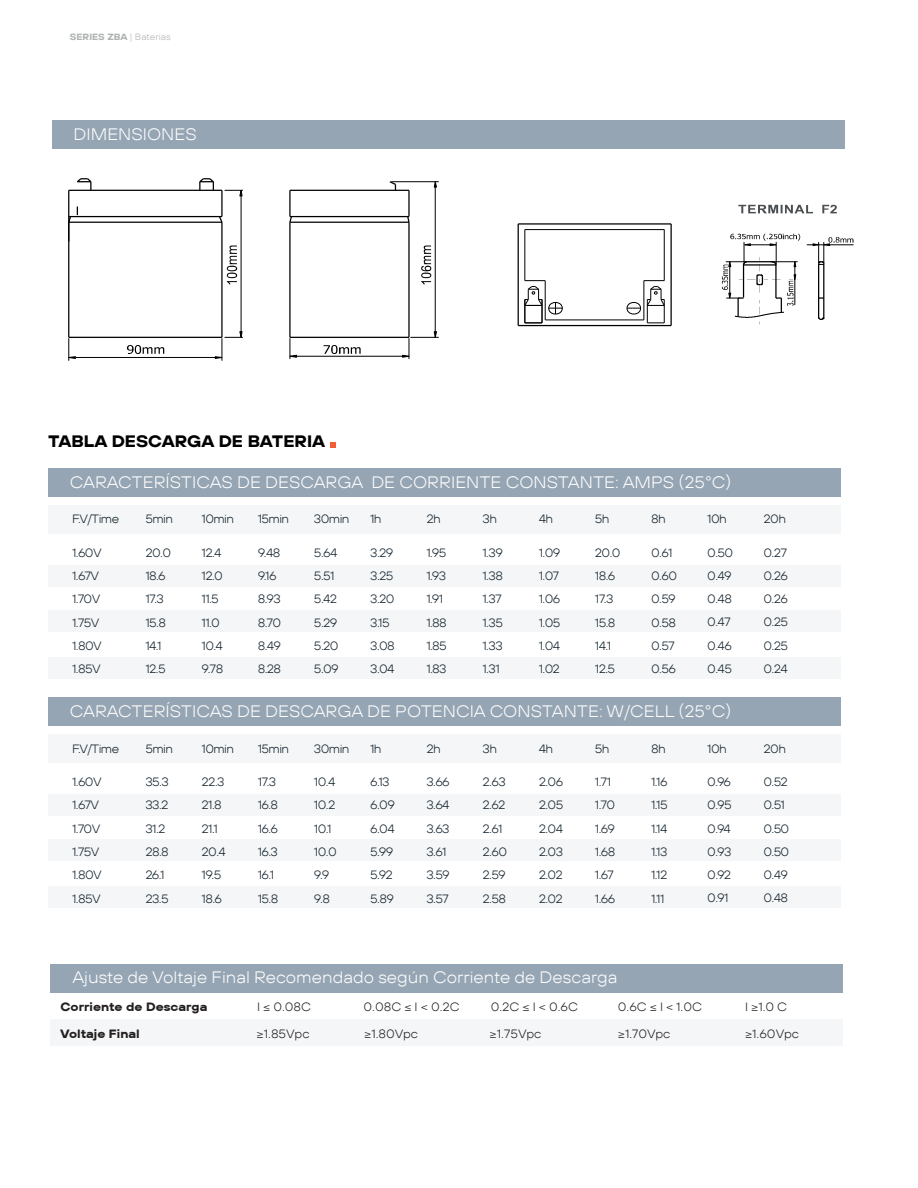
<style>
.page{position:relative;width:918px;height:1188px;background:#fff}
.page>*{position:absolute;margin:0;border:0;box-sizing:border-box;transform-origin:0 0}
.t1{font:300 16.5px "TT Hoves Pro Trl Exp";color:#fff}
.t2{font:700 16.5px "TT Hoves Pro Trl Exp";color:#000001}
.t3{font:300 12px/23.2px "TT Hoves Pro Trl Exp";letter-spacing:-.05em;color:#13222d}
.t4{font:300 12px "TT Hoves Pro Trl Exp";color:#231f20}
.t5{font:700 12px "TT Hoves Pro Trl Exp";color:#231f20}
.t6{font:300 12px/23.2px "TT Hoves Pro Trl Exp";letter-spacing:-.07em;color:#13222d}
.t7{font:9px "TT Hoves Pro Trial Variable";color:#b0b3b3}
.s1{font-family:"TT Hoves Pro Trl Exp";font-weight:300}
</style>
<div class="page">
<div style="left:48px;top:468px;width:792px;height:29px;background:#96a5b4"></div>
<div style="left:48px;top:697px;width:792px;height:29px;background:#96a5b4"></div>
<div style="left:48px;top:505px;width:792px;height:29px;background:#f4f6f7"></div>
<div style="left:48px;top:565px;width:792px;height:22px;background:#f4f6f7"></div>
<div style="left:48px;top:610px;width:792px;height:22px;background:#f4f6f7"></div>
<div style="left:48px;top:657px;width:792px;height:21px;background:#f4f6f7"></div>
<hr style="left:545px;top:320px;width:99px;height:1px;background:#000001">
<hr style="left:664px;top:230px;width:1px;height:51px;background:#000001">
<hr style="left:525px;top:230px;width:1px;height:51px;background:#000001">
<hr style="left:525px;top:229px;width:139px;height:1px;background:#000001">
<hr style="left:518px;top:325px;width:153px;height:1px;background:#000001">
<hr style="left:518px;top:223px;width:153px;height:2px;background:#000001">
<hr style="left:290px;top:337px;width:119px;height:1px;background:#000001">
<hr style="left:289px;top:222px;width:2px;height:115px;background:#000001">
<hr style="left:408px;top:222px;width:2px;height:115px;background:#000001">
<svg style="left:406px;top:215px;width:4px;height:9px"></svg>
<svg style="left:289px;top:215px;width:4px;height:9px"></svg>
<hr style="left:290px;top:216px;width:119px;height:1px;background:#000001">
<hr style="left:290px;top:222px;width:119px;height:1px;background:#000001">
<hr style="left:290px;top:190px;width:119px;height:1px;background:#000001">
<svg style="left:388px;top:181px;width:9px;height:9px"></svg>
<hr style="left:408px;top:190px;width:2px;height:27px;background:#000001">
<hr style="left:289px;top:190px;width:2px;height:27px;background:#000001">
<hr style="left:221px;top:190px;width:2px;height:27px;background:#000001">
<hr style="left:68px;top:190px;width:1px;height:51px;background:#000001">
<hr style="left:69px;top:190px;width:153px;height:1px;background:#000001">
<hr style="left:670px;top:224px;width:2px;height:102px;background:#000001">
<hr style="left:518px;top:224px;width:1px;height:102px;background:#000001">
<hr style="left:297px;top:356px;width:106px;height:1px;background:#000001">
<svg style="left:289px;top:339px;width:8px;height:20px"></svg>
<svg style="left:434px;top:182px;width:3px;height:6px"></svg>
<hr style="left:392px;top:181px;width:46px;height:1px;background:#000001">
<svg style="left:402px;top:331px;width:36px;height:28px"></svg>
<hr style="left:435px;top:187px;width:1px;height:145px;background:#000001">
<svg style="left:76px;top:178px;width:17px;height:12px"></svg>
<svg style="left:198px;top:178px;width:17px;height:12px"></svg>
<svg style="left:625px;top:280px;width:40px;height:44px"></svg>
<svg style="left:524px;top:280px;width:41px;height:44px"></svg>
<hr style="left:241px;top:196px;width:1px;height:136px;background:#000001">
<svg style="left:225px;top:189px;width:18px;height:8px"></svg>
<svg style="left:324px;top:345px;width:37px;height:9px"></svg>
<svg style="left:68px;top:207px;width:175px;height:153px"></svg>
<svg style="left:421px;top:246px;width:10px;height:38px"></svg>
<svg style="left:738px;top:205px;width:99px;height:8px"></svg>
<hr style="left:818px;top:263px;width:1px;height:55px;background:#020003">
<svg style="left:818px;top:316px;width:7px;height:5px"></svg>
<hr style="left:823px;top:263px;width:1px;height:56px;background:#020003">
<svg style="left:807px;top:237px;width:47px;height:28px"></svg>
<svg style="left:722px;top:234px;width:78px;height:90px"></svg>
<hr style="left:744px;top:264px;width:32px;height:2px;background:#020003">
<div style="left:48px;top:735px;width:792px;height:28px;background:#f4f6f7"></div>
<div style="left:48px;top:795px;width:792px;height:21px;background:#f4f6f7"></div>
<div style="left:48px;top:840px;width:792px;height:21px;background:#f4f6f7"></div>
<div style="left:48px;top:886px;width:792px;height:22px;background:#f4f6f7"></div>
<div style="left:51px;top:1019px;width:792px;height:27px;background:#f4f6f7"></div>
<div style="left:51px;top:965px;width:792px;height:28px;background:#96a5b4"></div>
<svg style="left:331px;top:442px;width:5px;height:5px"></svg>
<div style="left:53px;top:120px;width:792px;height:29px;background:#96a5b4"></div>
<p class="t7" style="left:70px;top:31px;width:103px">SERIES ZBA <span class="s1">| Baterias</span></p>
<h1 class="t1" style="left:74px;top:124px;width:125px">DIMENSIONES</h1>
<h1 class="t2" style="left:48px;top:430px;width:279px">TABLA DESCARGA DE BATERIA</h1>
<h1 class="t1" style="left:70px;top:472px;width:663px">CARACTERÍSTICAS DE DESCARGA DE CORRIENTE CONSTANTE: AMPS (25°C)</h1>
<p class="t3" style="left:72px;top:507px;width:49px">F.V/Time</p>
<p class="t3" style="left:72px;top:541px;width:31px">1.60V<br>1.67V<br>1.70V<br>1.75V<br>1.80V<br>1.85V</p>
<p class="t3" style="left:145px;top:507px;width:29px">5min</p>
<p class="t3" style="left:145px;top:541px;width:27px">20.0<br>18.6<br>17.3<br>15.8<br>14.1<br>12.5</p>
<p class="t3" style="left:202px;top:507px;width:34px">10min</p>
<p class="t3" style="left:202px;top:541px;width:23px">12.4<br>12.0<br>11.5<br>11.0<br>10.4<br>9.78</p>
<p class="t3" style="left:258px;top:507px;width:33px">15min</p>
<p class="t3" style="left:258px;top:541px;width:25px">9.48<br>9.16<br>8.93<br>8.70<br>8.49<br>8.28</p>
<p class="t3" style="left:314px;top:507px;width:37px">30min</p>
<p class="t3" style="left:314px;top:541px;width:26px">5.64<br>5.51<br>5.42<br>5.29<br>5.20<br>5.09</p>
<p class="t3" style="left:370px;top:507px;width:13px">1h</p>
<p class="t3" style="left:370px;top:541px;width:26px">3.29<br>3.25<br>3.20<br>3.15<br>3.08<br>3.04</p>
<p class="t3" style="left:426px;top:507px;width:16px">2h</p>
<p class="t3" style="left:426px;top:541px;width:22px">1.95<br>1.93<br>1.91<br>1.88<br>1.85<br>1.83</p>
<p class="t3" style="left:483px;top:507px;width:16px">3h</p>
<p class="t3" style="left:483px;top:541px;width:22px;text-align:justify">1.39<br>1.38<br>1.37<br>1.35<br>1.33<br>1.31</p>
<p class="t3" style="left:539px;top:507px;width:16px">4h</p>
<p class="t3" style="left:539px;top:541px;width:23px;text-align:justify">1.09<br>1.07<br>1.06<br>1.05<br>1.04<br>1.02</p>
<p class="t3" style="left:595px;top:507px;width:16px">5h</p>
<p class="t3" style="left:595px;top:541px;width:27px">20.0<br>18.6<br>17.3<br>15.8<br>14.1<br>12.5</p>
<p class="t3" style="left:651px;top:507px;width:16px">8h</p>
<p class="t3" style="left:651px;top:541px;width:27px">0.61<br>0.60<br>0.59<br>0.58<br>0.57<br>0.56</p>
<p class="t3" style="left:707px;top:507px;width:21px">10h</p>
<p class="t3" style="left:707px;top:540px;width:27px">0.50<br>0.49<br>0.48<br>0.47<br>0.46<br>0.45</p>
<h1 class="t1" style="left:70px;top:701px;width:663px">CARACTERÍSTICAS DE DESCARGA DE POTENCIA CONSTANTE: W/CELL (25°C)</h1>
<p class="t3" style="left:72px;top:737px;width:49px">F.V/Time</p>
<p class="t3" style="left:72px;top:770px;width:31px">1.60V<br>1.67V<br>1.70V<br>1.75V<br>1.80V<br>1.85V</p>
<p class="t3" style="left:145px;top:737px;width:29px">5min</p>
<p class="t3" style="left:145px;top:770px;width:25px">35.3<br>33.2<br>31.2<br>28.8<br>26.1<br>23.5</p>
<p class="t3" style="left:202px;top:737px;width:34px">10min</p>
<p class="t3" style="left:202px;top:770px;width:26px">22.3<br>21.8<br>21.1<br>20.4<br>19.5<br>18.6</p>
<p class="t3" style="left:258px;top:737px;width:33px">15min</p>
<p class="t3" style="left:258px;top:770px;width:22px">17.3<br>16.8<br>16.6<br>16.3<br>16.1<br>15.8</p>
<p class="t3" style="left:314px;top:737px;width:37px">30min</p>
<p class="t3" style="left:314px;top:770px;width:24px">10.4<br>10.2<br>10.1<br>10.0<br>9.9<br>9.8</p>
<p class="t3" style="left:370px;top:737px;width:13px">1h</p>
<p class="t3" style="left:370px;top:770px;width:26px">6.13<br>6.09<br>6.04<br>5.99<br>5.92<br>5.89</p>
<p class="t3" style="left:426px;top:737px;width:16px">2h</p>
<p class="t3" style="left:426px;top:770px;width:25px">3.66<br>3.64<br>3.63<br>3.61<br>3.59<br>3.57</p>
<p class="t3" style="left:483px;top:737px;width:16px">3h</p>
<p class="t3" style="left:483px;top:770px;width:26px">2.63<br>2.62<br>2.61<br>2.60<br>2.59<br>2.58</p>
<p class="t3" style="left:539px;top:737px;width:16px">4h</p>
<p class="t3" style="left:539px;top:770px;width:26px;text-align:justify">2.06<br>2.05<br>2.04<br>2.03<br>2.02<br>2.02</p>
<p class="t3" style="left:595px;top:737px;width:16px">5h</p>
<p class="t3" style="left:595px;top:770px;width:22px">1.71<br>1.70<br>1.69<br>1.68<br>1.67<br>1.66</p>
<h1 class="t1" style="left:72px;top:967px;width:547px">Ajuste de Voltaje Final Recomendado según Corriente de Descarga</h1>
<p class="t3" style="left:651px;top:737px;width:16px">8h</p>
<p class="t3" style="left:651px;top:770px;width:18px;text-align:justify">1.16<br>1.15<br>1.14<br>1.13<br>1.12<br>1.11</p>
<p class="t3" style="left:707px;top:737px;width:21px">10h</p>
<p class="t3" style="left:707px;top:770px;width:26px;text-align:justify">0.96<br>0.95<br>0.94<br>0.93<br>0.92<br>0.91</p>
<p class="t3" style="left:764px;top:507px;width:24px">20h</p>
<p class="t3" style="left:764px;top:540px;width:26px;text-align:justify">0.27<br>0.26<br>0.26<br>0.25<br>0.25<br>0.24</p>
<p class="t3" style="left:764px;top:737px;width:24px">20h</p>
<p class="t6" style="left:764px;top:770px;width:27px">0.52<br>0.51<br>0.50<br>0.50<br>0.49<br>0.48</p>
<p class="t5" style="left:60px;top:999px;width:148px">Corriente de Descarga</p>
<p class="t4" style="left:257px;top:999px;width:56px">I ≤ 0.08C</p>
<p class="t4" style="left:364px;top:999px;width:98px">0.08C ≤ I &lt; 0.2C</p>
<p class="t4" style="left:491px;top:999px;width:89px">0.2C ≤ I &lt; 0.6C</p>
<p class="t4" style="left:618px;top:999px;width:86px">0.6C ≤ I &lt; 1.0C</p>
<p class="t4" style="left:745px;top:999px;width:44px">I ≥1.0 C</p>
<p class="t5" style="left:60px;top:1026px;width:81px">Voltaje Final</p>
<p class="t4" style="left:257px;top:1026px;width:54px">≥1.85Vpc</p>
<p class="t4" style="left:364px;top:1026px;width:56px">≥1.80Vpc</p>
<p class="t4" style="left:490px;top:1026px;width:53px">≥1.75Vpc</p>
<p class="t4" style="left:618px;top:1026px;width:54px">≥1.70Vpc</p>
<p class="t4" style="left:745px;top:1026px;width:55px">≥1.60Vpc</p>
</div>
